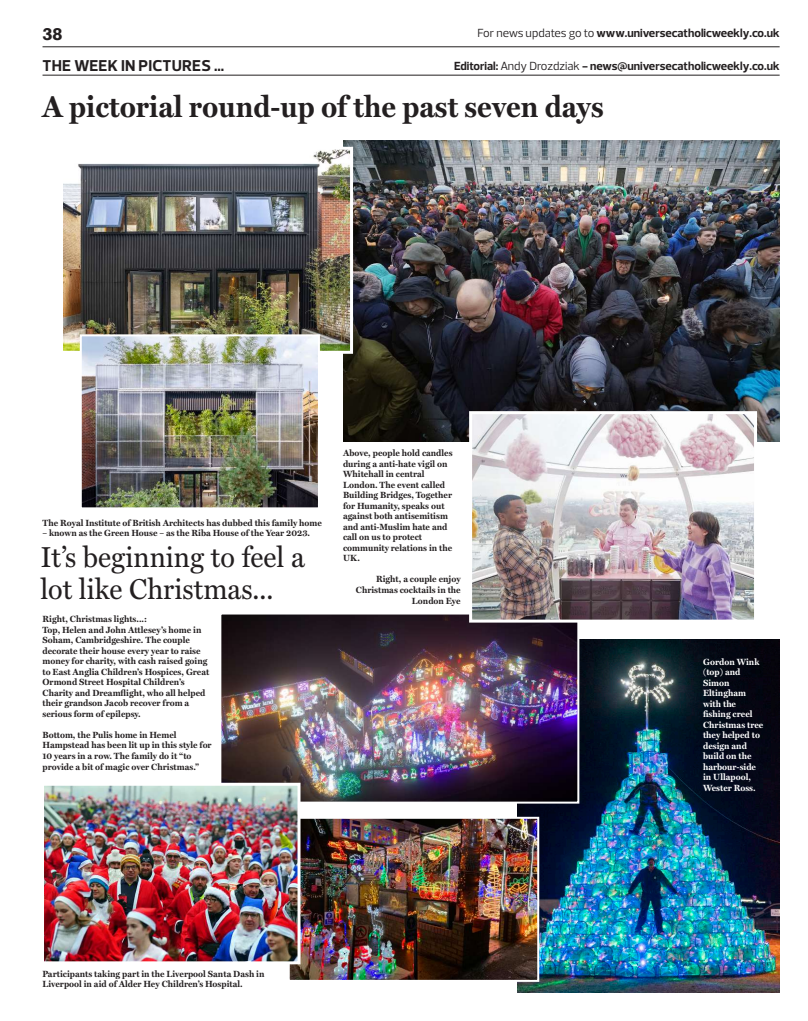
<style>
.page{position:relative;width:808px;height:1021px;background:#fff}
.page>*{position:absolute;margin:0;border:0;box-sizing:border-box;transform-origin:0 0}
.t1{font:700 30px "Miller Text";color:#231f20;scale:.95 1}
.t2{font:29px/32px "Miller Text";color:#231f20;scale:.95 1}
.t3{font:700 16px "Prelo";letter-spacing:.015em;color:#231f20}
.t4{font:700 16px "Rockwell";color:#231f20}
.t5{font:700 12px "Prelo";color:#231f20}
.t6{font:700 9px/10.5px "Miller Text";color:#231f20}
.t7{font:700 9px/10.5px "Miller Text";color:#fff}
.s1{font-weight:400}
</style>
<div class="page">
<hr style="left:43px;top:47px;width:737px;height:1px;background:#231f20">
<hr style="left:43px;top:75px;width:737px;height:1px;background:#231f20">
<img style="left:517px;top:639px;width:263px;height:353px">
<img style="left:222px;top:615px;width:354px;height:185px">
<div style="left:219px;top:612px;width:360px;height:191px;border:2px solid #fff"></div>
<img style="left:291px;top:819px;width:245px;height:159px">
<div style="left:288px;top:816px;width:251px;height:165px;border:2px solid #fff"></div>
<img style="left:45px;top:786px;width:251px;height:174px">
<div style="left:41px;top:782px;width:259px;height:182px;border:3px solid #fff"></div>
<img style="left:343px;top:140px;width:437px;height:301px">
<img style="left:64px;top:151px;width:285px;height:199px">
<img style="left:473px;top:415px;width:280px;height:203px">
<div style="left:469px;top:411px;width:288px;height:211px;border:3px solid #fff"></div>
<img style="left:83px;top:337px;width:234px;height:169px">
<div style="left:80px;top:334px;width:240px;height:175px;border:2px solid #fff"></div>
<h3 class="t4" style="left:43px;top:24px;width:22px">38</h3>
<h3 class="t5" style="left:477px;top:26px;width:304px"><span class="s1">For news updates go to</span> www.universecatholicweekly.co.uk</h3>
<h3 class="t3" style="left:43px;top:56px;width:183px">THE WEEK IN PICTURES ...</h3>
<h3 class="t5" style="left:454px;top:59px;width:327px">Editorial: <span class="s1">Andy Drozdziak</span> - news@universecatholicweekly.co.uk</h3>
<h1 class="t1" style="left:42px;top:82px;width:592px">A pictorial round-up of the past seven days</h1>
<p class="t6" style="left:43px;top:517px;width:281px">The Royal Institute of British Architects has dubbed this family home</p>
<p class="t6" style="left:43px;top:527px;width:269px">– known as the Green House – as the Riba House of the Year 2023.</p>
<h2 class="t2" style="left:40px;top:539px;width:280px">It’s beginning to feel a lot like Christmas...</h2>
<p class="t6" style="left:43px;top:613px;width:168px">Right, Christmas lights...:<br>Top, Helen and John Attlesey’s home in Soham, Cambridgeshire. The couple decorate their house every year to raise money for charity, with cash raised going to East Anglia Children’s Hospices, Great Ormond Street Hospital Children’s Charity and Dreamflight, who all helped their grandson Jacob recover from a serious form of epilepsy.</p>
<p class="t6" style="left:43px;top:729px;width:171px">Bottom, the Pulis home in Hemel Hampstead has been lit up in this style for 10 years in a row. The family do it “to provide a bit of magic over Christmas.”</p>
<p class="t6" style="left:343px;top:447px;width:111px">Above, people hold candles during a anti-hate vigil on<br>Whitehall in central<br>London. The event called<br>Building Bridges, Together for Humanity, speaks out against both antisemitism and anti-Muslim hate and call on us to protect community relations in the<br>UK.</p>
<p class="t6" style="left:356px;top:573px;width:106px;text-align:right">Right, a couple enjoy<br>Christmas cocktails in the<br>London Eye</p>
<p class="t6" style="left:43px;top:968px;width:223px">Participants taking part in the Liverpool Santa Dash in<br>Liverpool in aid of Alder Hey Children’s Hospital.</p>
<p class="t7" style="left:703px;top:656px;width:62px">Gordon Wink (top) and<br>Simon<br>Eltingham with the fishing creel<br>Christmas tree they helped to design and build on the harbour-side in Ullapool,<br>Wester Ross.</p>
</div>
